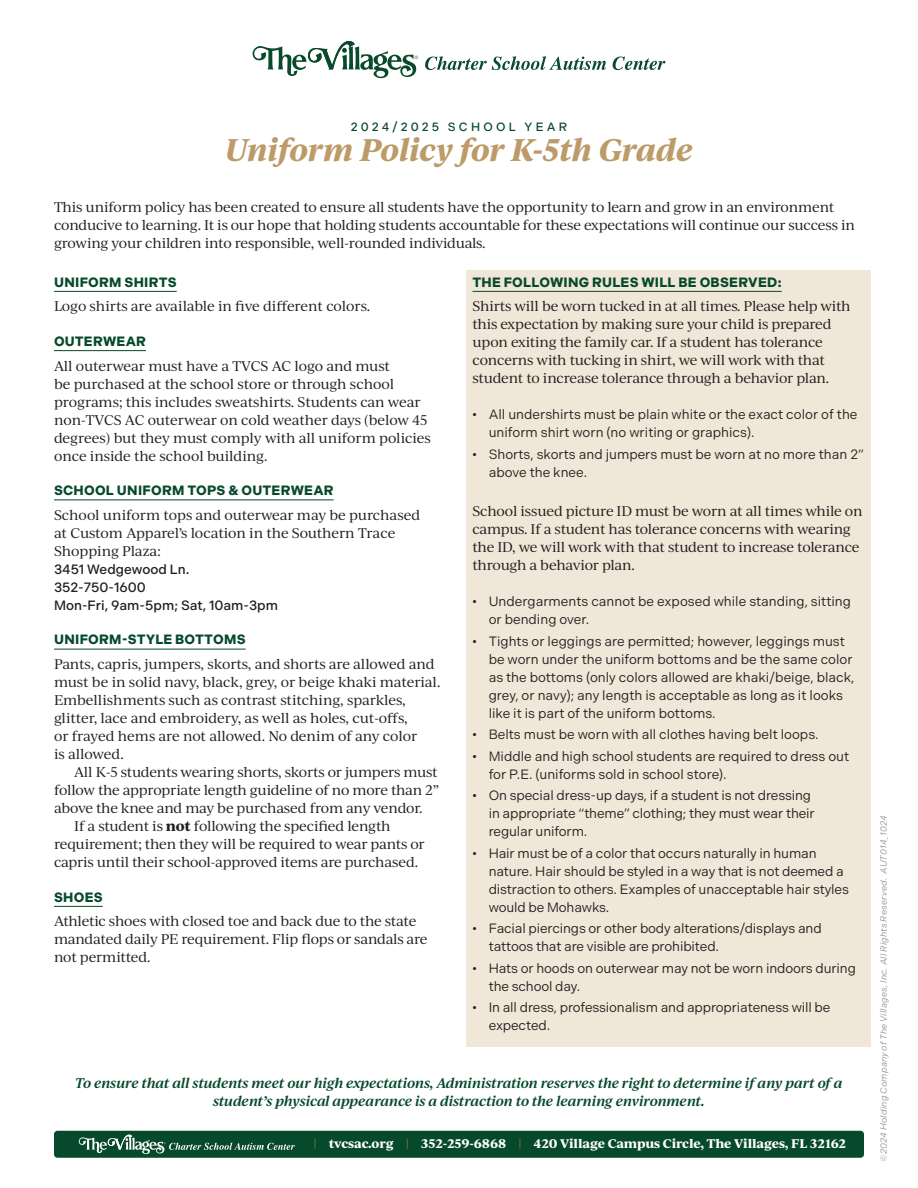
<style>
.page{position:relative;width:918px;height:1188px;background:#fff}
.page>*{position:absolute;margin:0;border:0;box-sizing:border-box;transform-origin:0 0}
.t1{font:italic 700 30px "Ivy Journal";letter-spacing:-.02em;color:#bc9b69}
.t2{font:13.5px/18px "Ivy Journal";letter-spacing:-.015em;color:#231f20}
.t3{font:13.5px/18px "Indivisible";letter-spacing:-.005em;color:#231f20}
.t4{font:italic 600 13.5px/18px "Ivy Journal";letter-spacing:-.02em;color:#06492b;text-align:center}
.t5{font:700 13.5px "Indivisible";letter-spacing:.02em;color:#06492b}
.t6{font:500 13.5px/18px "Indivisible";color:#231f20}
.t7{font:700 12px "Ivy Journal";letter-spacing:-.01em;color:#fff}
.t8{font:500 12px "Indivisible";letter-spacing:.265em;color:#06492b}
.t9{font:italic 9px "Indivisible";letter-spacing:.02em;color:#939598}
.s1{font-weight:700}
.s2{font-weight:100;color:#bc9b69}
</style>
<div class="page">
<div style="left:54px;top:1131px;width:810px;height:27px;background:#06492b;border-radius:4px"></div>
<svg style="left:79px;top:1135px;width:216px;height:19px"></svg>
<svg style="left:253px;top:41px;width:165px;height:37px"></svg>
<svg style="left:425px;top:56px;width:181px;height:14px"></svg>
<svg style="left:613px;top:57px;width:52px;height:13px"></svg>
<hr style="left:54px;top:291px;width:123px;height:1px;background:#06492b">
<hr style="left:54px;top:350px;width:92px;height:1px;background:#06492b">
<hr style="left:54px;top:500px;width:280px;height:1px;background:#06492b">
<hr style="left:54px;top:649px;width:192px;height:1px;background:#06492b">
<hr style="left:54px;top:906px;width:49px;height:1px;background:#06492b">
<div style="left:466px;top:270px;width:405px;height:33px;background:#f1e7d8"></div>
<hr style="left:472px;top:291px;width:310px;height:1px;background:#06492b">
<div style="left:466px;top:294px;width:405px;height:106px;background:#f1e7d8"></div>
<div style="left:466px;top:384px;width:405px;height:34px;background:#f1e7d8"></div>
<div style="left:466px;top:402px;width:405px;height:52px;background:#f1e7d8"></div>
<div style="left:466px;top:442px;width:405px;height:52px;background:#f1e7d8"></div>
<div style="left:466px;top:481px;width:405px;height:34px;background:#f1e7d8"></div>
<div style="left:466px;top:499px;width:405px;height:88px;background:#f1e7d8"></div>
<div style="left:466px;top:571px;width:405px;height:34px;background:#f1e7d8"></div>
<div style="left:466px;top:589px;width:405px;height:52px;background:#f1e7d8"></div>
<div style="left:466px;top:629px;width:405px;height:106px;background:#f1e7d8"></div>
<div style="left:466px;top:723px;width:405px;height:33px;background:#f1e7d8"></div>
<div style="left:466px;top:744px;width:405px;height:52px;background:#f1e7d8"></div>
<div style="left:466px;top:784px;width:405px;height:69px;background:#f1e7d8"></div>
<div style="left:466px;top:841px;width:405px;height:88px;background:#f1e7d8"></div>
<div style="left:466px;top:917px;width:405px;height:51px;background:#f1e7d8"></div>
<div style="left:466px;top:956px;width:405px;height:52px;background:#f1e7d8"></div>
<div style="left:466px;top:996px;width:405px;height:51px;background:#f1e7d8"></div>
<p class="t8" style="left:351px;top:119px;width:218px">2024/2025 SCHOOL YEAR</p>
<h1 class="t1" style="left:225px;top:127px;width:470px">Uniform Policy for K-5th Grade</h1>
<p class="t2" style="left:54px;top:198px;width:803px">This uniform policy has been created to ensure all students have the opportunity to learn and grow in an environment conducive to learning. It is our hope that holding students accountable for these expectations will continue our success in growing your children into responsible, well-rounded individuals.</p>
<p class="t5" style="left:54px;top:274px;width:124px">UNIFORM SHIRTS</p>
<p class="t2" style="left:54px;top:297px;width:318px">Logo shirts are available in five different colors.</p>
<p class="t5" style="left:54px;top:333px;width:93px">OUTERWEAR</p>
<p class="t2" style="left:54px;top:356px;width:378px">All outerwear must have a TVCS AC logo and must<br>be purchased at the school store or through school programs; this includes sweatshirts. Students can wear non-TVCS AC outerwear on cold weather days (below 45 degrees) but they must comply with all uniform policies once inside the school building.</p>
<p class="t5" style="left:54px;top:482px;width:281px">SCHOOL UNIFORM TOPS &amp; OUTERWEAR</p>
<p class="t2" style="left:54px;top:505px;width:368px">School uniform tops and outerwear may be purchased at Custom Apparel’s location in the Southern Trace<br>Shopping Plaza:</p>
<p class="t6" style="left:54px;top:560px;width:226px">3451 Wedgewood Ln.<br>352-750-1600<br>Mon-Fri, 9am-5pm; Sat, 10am-3pm</p>
<p class="t5" style="left:54px;top:632px;width:193px">UNIFORM-STYLE BOTTOMS</p>
<p class="t2" style="left:54px;top:654px;width:388px">Pants, capris, jumpers, skorts, and shorts are allowed and must be in solid navy, black, grey, or beige khaki material.<br>Embellishments such as contrast stitching, sparkles, glitter, lace and embroidery, as well as holes, cut-offs,<br>or frayed hems are not allowed. No denim of any color<br>is allowed.</p>
<p class="t2" style="left:74px;top:762px;width:365px">All K-5 students wearing shorts, skorts or jumpers must</p>
<p class="t2" style="left:54px;top:780px;width:387px">follow the appropriate length guideline of no more than 2”</p>
<p class="t2" style="left:54px;top:798px;width:370px">above the knee and may be purchased from any vendor.</p>
<p class="t2" style="left:74px;top:816px;width:318px">If a student is <span class="s1">not</span> following the specified length</p>
<p class="t2" style="left:54px;top:834px;width:372px">requirement; then they will be required to wear pants or</p>
<p class="t2" style="left:54px;top:852px;width:366px">capris until their school-approved items are purchased.</p>
<p class="t5" style="left:54px;top:889px;width:50px">SHOES</p>
<p class="t2" style="left:54px;top:912px;width:375px">Athletic shoes with closed toe and back due to the state mandated daily PE requirement. Flip flops or sandals are not permitted.</p>
<p class="t5" style="left:472px;top:274px;width:311px">THE FOLLOWING RULES WILL BE OBSERVED:</p>
<p class="t2" style="left:472px;top:297px;width:380px">Shirts will be worn tucked in at all times. Please help with this expectation by making sure your child is prepared upon exiting the family car. If a student has tolerance concerns with tucking in shirt, we will work with that student to increase tolerance through a behavior plan.</p>
<p class="t3" style="left:489px;top:406px;width:370px;text-indent:-16px">• All undershirts must be plain white or the exact color of the uniform shirt worn (no writing or graphics).</p>
<p class="t3" style="left:489px;top:445px;width:377px;text-indent:-16px">• Shorts, skorts and jumpers must be worn at no more than 2” above the knee.</p>
<p class="t2" style="left:472px;top:502px;width:392px">School issued picture ID must be worn at all times while on campus. If a student has tolerance concerns with wearing the ID, we will work with that student to increase tolerance through a behavior plan.</p>
<p class="t3" style="left:489px;top:593px;width:364px;text-indent:-16px">• Undergarments cannot be exposed while standing, sitting or bending over.</p>
<p class="t3" style="left:489px;top:632px;width:367px;text-indent:-16px">• Tights or leggings are permitted; however, leggings must be worn under the uniform bottoms and be the same color as the bottoms (only colors allowed are khaki/beige, black, grey, or navy); any length is acceptable as long as it looks like it is part of the uniform bottoms.</p>
<p class="t3" style="left:472px;top:726px;width:348px">• Belts must be worn with all clothes having belt loops.</p>
<p class="t3" style="left:489px;top:747px;width:362px;text-indent:-16px">• Middle and high school students are required to dress out for P.E. (uniforms sold in school store).</p>
<p class="t3" style="left:489px;top:787px;width:328px;text-indent:-16px">• On special dress-up days, if a student is not dressing in appropriate “theme” clothing; they must wear their regular uniform.</p>
<p class="t3" style="left:489px;top:844px;width:362px;text-indent:-16px">• Hair must be of a color that occurs naturally in human nature. Hair should be styled in a way that is not deemed a distraction to others. Examples of unacceptable hair styles would be Mohawks.</p>
<p class="t3" style="left:489px;top:920px;width:334px;text-indent:-16px">• Facial piercings or other body alterations/displays and tattoos that are visible are prohibited.</p>
<p class="t3" style="left:489px;top:959px;width:369px;text-indent:-16px">• Hats or hoods on outerwear may not be worn indoors during the school day.</p>
<p class="t3" style="left:489px;top:999px;width:343px;text-indent:-16px">• In all dress, professionalism and appropriateness will be expected.</p>
<p class="t4" style="left:75px;top:1073px;width:769px">To ensure that all students meet our high expectations, Administration reserves the right to determine if any part of a student’s physical appearance is a distraction to the learning environment.</p>
<p class="t7" style="left:314px;top:1135px;width:534px"><span class="s2">|</span> tvcsac.org <span class="s2">|</span> 352-259-6868 <span class="s2">|</span> 420 Village Campus Circle, The Villages, FL 32162</p>
<p class="t9" style="left:879px;top:1162px;width:348px;rotate:-90deg">©2024 Holding Company of The Villages, Inc. All Rights Reserved. AUT014_1024</p>
</div>
